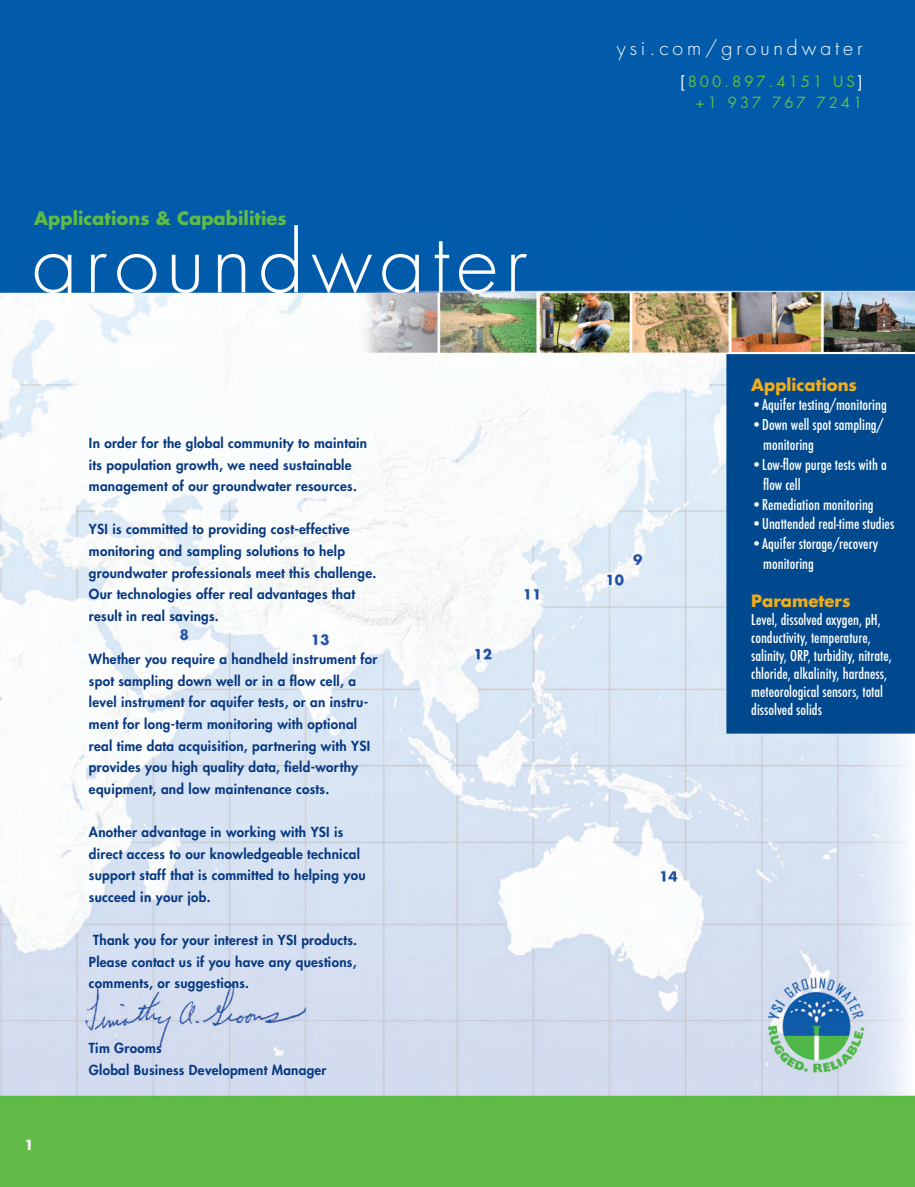
<style>
.page{position:relative;width:915px;height:1187px;background:#fff}
.page>*{position:absolute;margin:0;border:0;box-sizing:border-box;transform-origin:0 0}
.t1{font:300 81.3px "Futura";letter-spacing:.085em;color:#fff}
.t2{font:300 19.5px "Futura";letter-spacing:.2em;color:#fff}
.t3{font:700 18px "Futura";color:#60bb46}
.t4{font:500 condensed 16.5px/18px "Futura T";color:#fff}
.t5{font:700 16.5px "Futura";color:#efac1c}
.t6{font:15px/21px "Futura";letter-spacing:.2em;color:#60bb46;text-align:right}
.t7{font:800 13.5px/21.6px "Futura";letter-spacing:.02em;color:#083981}
.t8{font:700 13.5px "Futura";color:#fff}
.s1{color:#fff}
</style>
<div class="page">
<img style="left:0;top:0;width:915px;height:1186px">
<h3 class="t3" style="left:34px;top:210px;width:254px">Applications &amp; Capabilities</h3>
<h1 class="t1" style="left:32px;top:225px;width:497px">groundwater</h1>
<p class="t7" style="left:89px;top:433px;width:280px">In order for the global community to maintain its population growth, we need sustainable management of our groundwater resources.</p>
<p class="t7" style="left:89px;top:519px;width:289px">YSI is committed to providing cost-effective monitoring and sampling solutions to help groundwater professionals meet this challenge.<br>Our technologies offer real advantages that result in real savings.</p>
<p class="t7" style="left:89px;top:649px;width:290px">Whether you require a handheld instrument for spot sampling down well or in a flow cell, a level instrument for aquifer tests, or an instru&shy;ment for long-term monitoring with optional real time data acquisition, partnering with YSI provides you high quality data, field-worthy equipment, and low maintenance costs.</p>
<p class="t7" style="left:89px;top:822px;width:278px">Another advantage in working with YSI is direct access to our knowledgeable technical support staff that is committed to helping you succeed in your job.</p>
<p class="t7" style="left:89px;top:930px;width:270px;text-align:justify;text-indent:4px">Thank you for your interest in YSI products.<br>Please contact us if you have any questions, comments, or suggestions.</p>
<p class="t8" style="left:25px;top:1139px;width:11px">1</p>
<p class="t7" style="left:89px;top:1038px;width:239px">Tim Grooms<br>Global Business Development Manager</p>
<h2 class="t2" style="left:617px;top:39px;width:247px">ysi.com/groundwater</h2>
<p class="t6" style="left:680px;top:72px;width:184px"><span class="s1">[</span>800.897.4151 US<span class="s1">] </span>+1 937 767 7241</p>
<p class="t5" style="left:751px;top:377px;width:107px">Applications</p>
<p class="t4" style="left:751px;top:397px;width:137px">•Aquifer testing/monitoring</p>
<p class="t4" style="left:763px;top:415px;width:121px;line-height:19.8px;text-indent:-12px">•Down well spot sampling/ monitoring</p>
<p class="t4" style="left:763px;top:455px;width:125px;line-height:19.8px;text-indent:-12px">•Low-flow purge tests with a flow cell</p>
<p class="t4" style="left:751px;top:496px;width:124px">•Remediation monitoring</p>
<p class="t4" style="left:751px;top:515px;width:145px">•Unattended real-time studies</p>
<p class="t4" style="left:763px;top:534px;width:117px;line-height:19.8px;text-indent:-12px">•Aquifer storage/recovery monitoring</p>
<p class="t5" style="left:751px;top:593px;width:101px">Parameters</p>
<p class="t4" style="left:751px;top:611px;width:142px">Level, dissolved oxygen, pH, conductivity, temperature, salinity, ORP, turbidity, nitrate, chloride, alkalinity, hardness, meteorological sensors, total dissolved solids</p>
</div>
